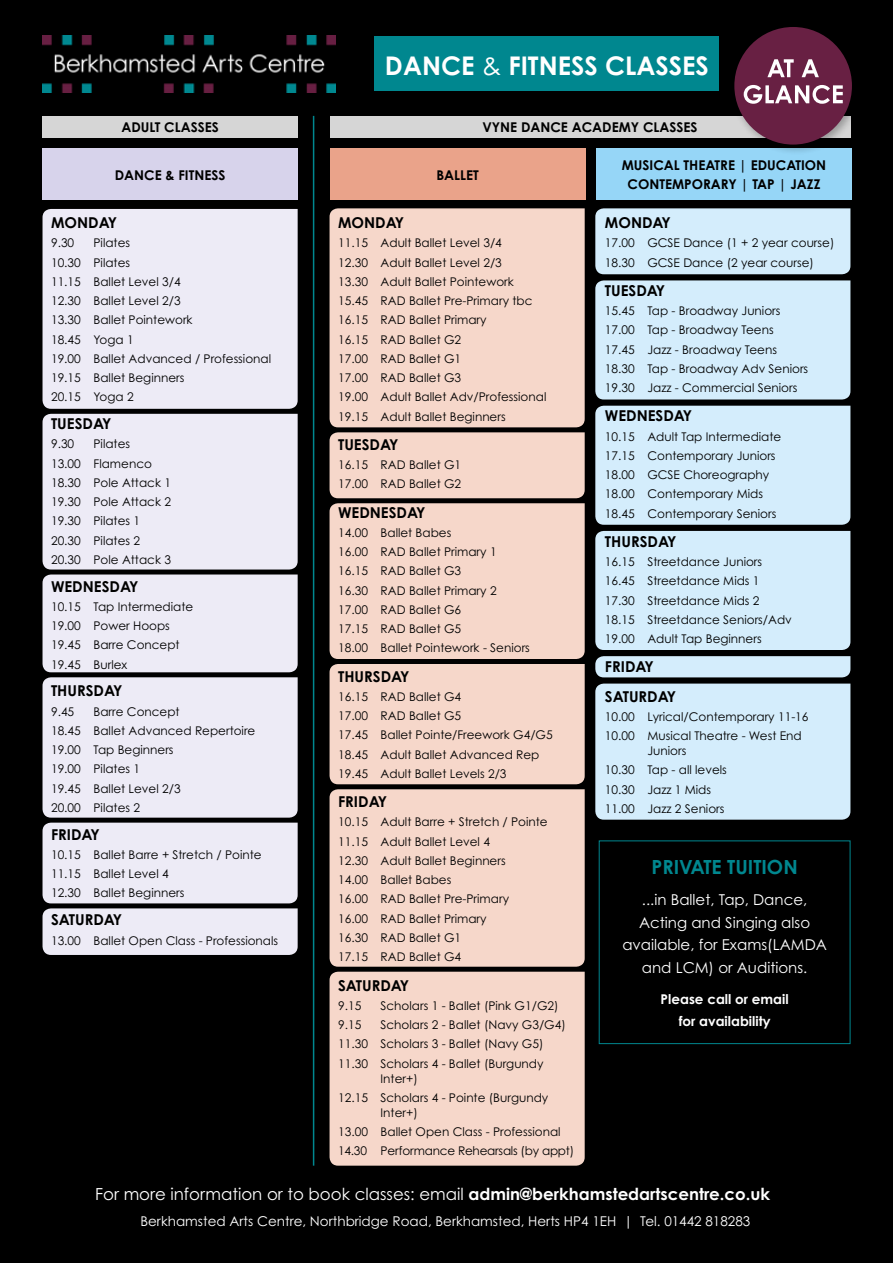
<style>
.page{position:relative;width:893px;height:1263px;background:#000}
.page>*{position:absolute;margin:0;border:0;box-sizing:border-box;transform-origin:0 0}
.t1{font:700 25.65px "Century Gothic";color:#fff}
.t2{font:700 19.5px "Century Gothic";color:#00878f}
.t3{font:16.65px "Century Gothic";color:#fff}
.t4{font:700 15px/29.2px "Century Gothic";color:#000}
.t5{font:15px/22.5px "Century Gothic";color:#fff;text-align:center}
.t6{font:700 13.5px/19.5px "Century Gothic";color:#000;text-align:center}
.t7{font:13.5px "Century Gothic";color:#fff}
.t8{font:700 13.5px/22.5px "Century Gothic";color:#fff;text-align:center}
.t9{font:12px/19.2px "Century Gothic";color:#000}
.s1{font-weight:400}
.s2{font-weight:700}
</style>
<div class="page">
<img style="left:43px;top:35px;width:292px;height:58px">
<div style="left:43px;top:209px;width:255px;height:200px;background:#edebf6"></div>
<div style="left:330px;top:208px;width:255px;height:219px;background:#f6d7ca"></div>
<div style="left:595px;top:208px;width:255px;height:66px;background:#d4edfc"></div>
<div style="left:595px;top:280px;width:255px;height:119px;background:#d4edfc"></div>
<div style="left:595px;top:406px;width:255px;height:119px;background:#d4edfc"></div>
<div style="left:330px;top:432px;width:255px;height:352px;background:#f6d7ca"></div>
<div style="left:595px;top:531px;width:255px;height:119px;background:#d4edfc"></div>
<div style="left:330px;top:789px;width:255px;height:178px;background:#f6d7ca"></div>
<div style="left:595px;top:656px;width:255px;height:21px;background:#d4edfc"></div>
<div style="left:43px;top:414px;width:255px;height:541px;background:#edebf6"></div>
<div style="left:330px;top:972px;width:255px;height:194px;background:#f6d7ca"></div>
<div style="left:595px;top:684px;width:255px;height:136px;background:#d4edfc"></div>
<div style="left:374px;top:37px;width:345px;height:54px;background:#00878f"></div>
<div style="left:330px;top:116px;width:520px;height:21px;background:#d6d6d6"></div>
<div style="left:43px;top:116px;width:255px;height:21px;background:#d6d6d6"></div>
<div style="left:43px;top:149px;width:255px;height:51px;background:#d7d3eb"></div>
<div style="left:330px;top:149px;width:255px;height:51px;background:#eaa38a"></div>
<div style="left:596px;top:149px;width:255px;height:51px;background:#96d6f7"></div>
<div style="left:599px;top:840px;width:251px;height:204px;border:1px solid #00878f"></div>
<div style="left:729px;top:22px;width:134px;height:134px;background:#000;opacity:.3"></div>
<div style="left:734px;top:27px;width:118px;height:118px;background:#682043;border-radius:50%"></div>
<svg style="left:744px;top:85px;width:99px;height:19px"></svg>
<svg style="left:767px;top:59px;width:52px;height:18px"></svg>
<hr style="left:313px;top:116px;width:1px;height:1050px;background:#00878f">
<h1 class="t1" style="left:385px;top:49px;width:325px">DANCE <span class="s1">&amp;</span> FITNESS CLASSES</h1>
<p class="t6" style="left:121px;top:117px;width:99px">ADULT CLASSES</p>
<p class="t6" style="left:482px;top:117px;width:217px">VYNE DANCE ACADEMY CLASSES</p>
<p class="t6" style="left:115px;top:165px;width:112px">DANCE &amp; FITNESS</p>
<p class="t6" style="left:436px;top:165px;width:44px">BALLET</p>
<p class="t6" style="left:622px;top:155px;width:206px">MUSICAL THEATRE | EDUCATION<br>CONTEMPORARY | TAP | JAZZ</p>
<p class="t4" style="left:51px;top:208px;width:68px">MONDAY</p>
<p class="t9" style="left:51px;top:233px;width:25px">9.30</p>
<p class="t9" style="left:51px;top:233px;width:222px;text-indent:43px">Pilates<br>10.30 Pilates<br>11.15 Ballet Level 3/4<br>12.30 Ballet Level 2/3<br>13.30 Ballet Pointework<br>18.45 Yoga 1<br>19.00 Ballet Advanced / Professional<br>19.15 Ballet Beginners<br>20.15 Yoga 2</p>
<p class="t4" style="left:51px;top:409px;width:62px">TUESDAY</p>
<p class="t9" style="left:51px;top:434px;width:25px">9.30</p>
<p class="t9" style="left:51px;top:434px;width:121px;text-indent:43px">Pilates<br>13.00 Flamenco<br>18.30 Pole Attack 1<br>19.30 Pole Attack 2<br>19.30 Pilates 1<br>20.30 Pilates 2<br>20.30 Pole Attack 3</p>
<p class="t4" style="left:51px;top:571px;width:89px">WEDNESDAY</p>
<p class="t9" style="left:51px;top:597px;width:144px">10.15 Tap Intermediate<br>19.00 Power Hoops<br>19.45 Barre Concept<br>19.45 Burlex</p>
<p class="t4" style="left:51px;top:676px;width:73px">THURSDAY</p>
<p class="t9" style="left:51px;top:702px;width:25px">9.45</p>
<p class="t9" style="left:51px;top:702px;width:206px;text-indent:43px">Barre Concept<br>18.45 Ballet Advanced Repertoire<br>19.00 Tap Beginners<br>19.00 Pilates 1<br>19.45 Ballet Level 2/3<br>20.00 Pilates 2</p>
<p class="t4" style="left:51px;top:819px;width:50px">FRIDAY</p>
<p class="t9" style="left:51px;top:845px;width:212px">10.15 Ballet Barre + Stretch / Pointe<br>11.15 Ballet Level 4<br>12.30 Ballet Beginners</p>
<p class="t4" style="left:51px;top:905px;width:73px">SATURDAY</p>
<p class="t9" style="left:51px;top:930px;width:229px">13.00 Ballet Open Class - Professionals</p>
<p class="t4" style="left:338px;top:208px;width:68px">MONDAY</p>
<p class="t9" style="left:338px;top:233px;width:210px">11.15 Adult Ballet Level 3/4<br>12.30 Adult Ballet Level 2/3<br>13.30 Adult Ballet Pointework<br>15.45 RAD Ballet Pre-Primary tbc<br>16.15 RAD Ballet Primary<br>16.15 RAD Ballet G2<br>17.00 RAD Ballet G1<br>17.00 RAD Ballet G3<br>19.00 Adult Ballet Adv/Professional<br>19.15 Adult Ballet Beginners</p>
<p class="t4" style="left:338px;top:429px;width:62px">TUESDAY</p>
<p class="t9" style="left:338px;top:455px;width:125px">16.15 RAD Ballet G1<br>17.00 RAD Ballet G2</p>
<p class="t4" style="left:338px;top:497px;width:89px">WEDNESDAY</p>
<p class="t9" style="left:338px;top:523px;width:193px">14.00 Ballet Babes<br>16.00 RAD Ballet Primary 1<br>16.15 RAD Ballet G3<br>16.30 RAD Ballet Primary 2<br>17.00 RAD Ballet G6<br>17.15 RAD Ballet G5<br>18.00 Ballet Pointework - Seniors</p>
<p class="t4" style="left:338px;top:661px;width:73px">THURSDAY</p>
<p class="t9" style="left:338px;top:687px;width:216px">16.15 RAD Ballet G4<br>17.00 RAD Ballet G5<br>17.45 Ballet Pointe/Freework G4/G5<br>18.45 Adult Ballet Advanced Rep<br>19.45 Adult Ballet Levels 2/3</p>
<p class="t4" style="left:338px;top:787px;width:50px">FRIDAY</p>
<p class="t9" style="left:338px;top:812px;width:211px">10.15 Adult Barre + Stretch / Pointe<br>11.15 Adult Ballet Level 4<br>12.30 Adult Ballet Beginners<br>14.00 Ballet Babes<br>16.00 RAD Ballet Pre-Primary<br>16.00 RAD Ballet Primary<br>16.30 RAD Ballet G1<br>17.15 RAD Ballet G4</p>
<p class="t4" style="left:338px;top:970px;width:73px">SATURDAY</p>
<p class="t9" style="left:338px;top:996px;width:25px">9.15</p>
<p class="t9" style="left:381px;top:996px;width:179px">Scholars 1 - Ballet (Pink G1/G2)</p>
<p class="t9" style="left:338px;top:1015px;width:25px">9.15</p>
<p class="t9" style="left:338px;top:1015px;width:229px;text-indent:43px">Scholars 2 - Ballet (Navy G3/G4)<br>11.30 Scholars 3 - Ballet (Navy G5)<br>11.30 Scholars 4 - Ballet (Burgundy</p>
<p class="t9" style="left:338px;top:1068px;width:212px;text-indent:43px">Inter+)<br>12.15 Scholars 4 - Pointe (Burgundy</p>
<p class="t9" style="left:338px;top:1103px;width:238px;text-indent:43px">Inter+)<br>13.00 Ballet Open Class - Professional<br>14.30 Performance Rehearsals (by appt)</p>
<p class="t4" style="left:605px;top:208px;width:68px">MONDAY</p>
<p class="t9" style="left:605px;top:233px;width:231px">17.00 GCSE Dance (1 + 2 year course)<br>18.30 GCSE Dance (2 year course)</p>
<p class="t4" style="left:605px;top:275px;width:62px">TUESDAY</p>
<p class="t9" style="left:605px;top:301px;width:205px">15.45 Tap - Broadway Juniors<br>17.00 Tap - Broadway Teens<br>17.45 Jazz - Broadway Teens<br>18.30 Tap - Broadway Adv Seniors<br>19.30 Jazz - Commercial Seniors</p>
<p class="t4" style="left:605px;top:401px;width:89px">WEDNESDAY</p>
<p class="t9" style="left:605px;top:426px;width:178px">10.15 Adult Tap Intermediate<br>17.15 Contemporary Juniors<br>18.00 GCSE Choreography<br>18.00 Contemporary Mids<br>18.45 Contemporary Seniors</p>
<p class="t4" style="left:605px;top:526px;width:73px">THURSDAY</p>
<p class="t9" style="left:605px;top:552px;width:189px">16.15 Streetdance Juniors<br>16.45 Streetdance Mids 1<br>17.30 Streetdance Mids 2<br>18.15 Streetdance Seniors/Adv<br>19.00 Adult Tap Beginners</p>
<p class="t4" style="left:605px;top:652px;width:73px">FRIDAY<br>SATURDAY</p>
<p class="t9" style="left:605px;top:707px;width:205px">10.00 Lyrical/Contemporary 11-16<br>10.00 Musical Theatre - West End</p>
<p class="t9" style="left:605px;top:741px;width:124px;text-indent:43px">Juniors<br>10.30 Tap - all levels<br>10.30 Jazz 1 Mids<br>11.00 Jazz 2 Seniors</p>
<h2 class="t2" style="left:651px;top:855px;width:148px">PRIVATE TUITION</h2>
<p class="t5" style="left:622px;top:888px;width:206px">...in Ballet, Tap, Dance,<br>Acting and Singing also available, for Exams(LAMDA and LCM) or Auditions.</p>
<p class="t8" style="left:661px;top:987px;width:129px">Please call or email for availability</p>
<h3 class="t3" style="left:95px;top:1184px;width:676px">For more information or to book classes: email <span class="s2">admin@berkhamstedartscentre.co.uk</span></h3>
<p class="t7" style="left:140px;top:1213px;width:611px">Berkhamsted Arts Centre, Northbridge Road, Berkhamsted, Herts HP4 1EH | Tel. 01442 818283</p>
</div>
